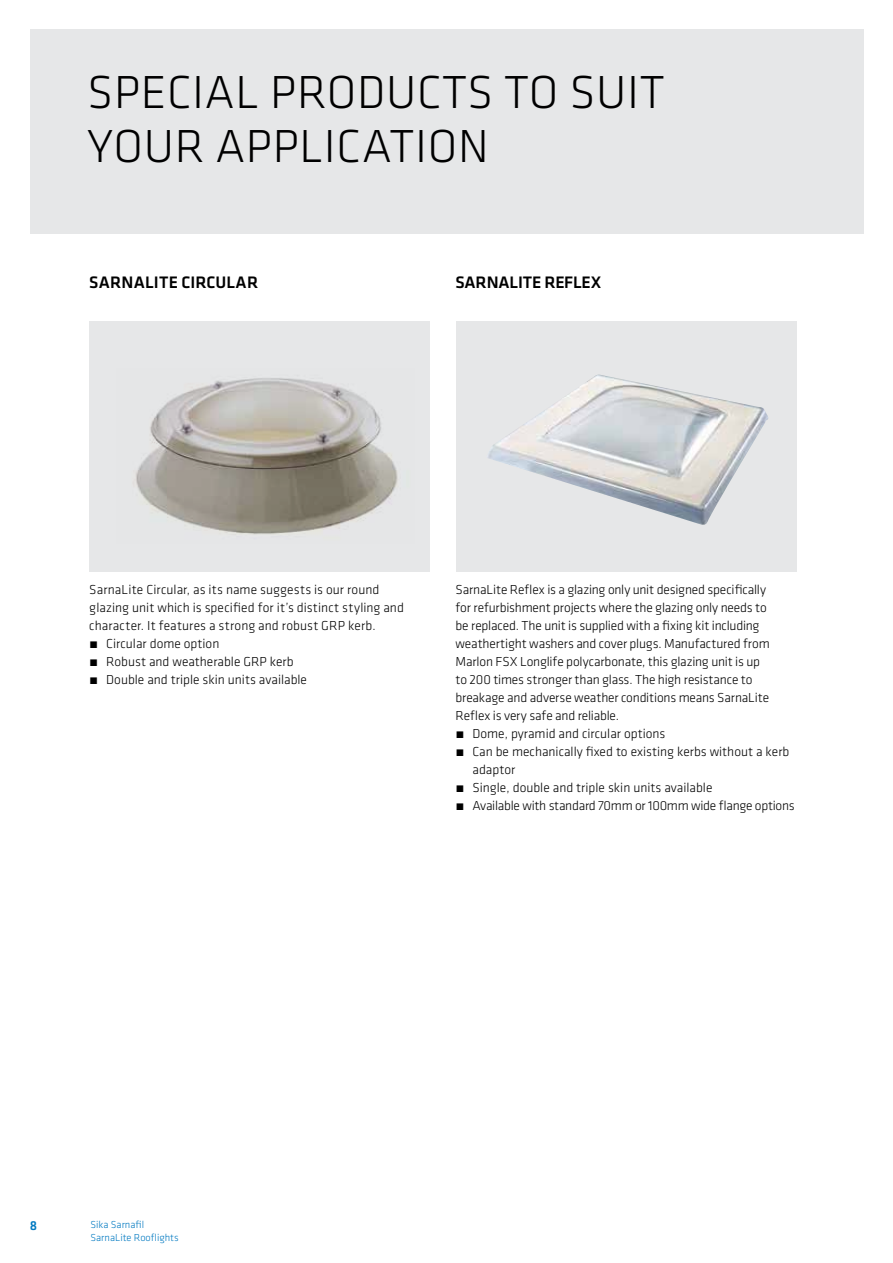
<style>
.page{position:relative;width:893px;height:1263px;background:#fff}
.page>*{position:absolute;margin:0;border:0;box-sizing:border-box;transform-origin:0 0}
.t1{font:300 48px/54px "Klavika";letter-spacing:.015em;color:#000}
.t2{font:500 17.25px "Klavika";letter-spacing:-.005em;color:#000}
.t3{font:300 13.5px/18px "Klavika";letter-spacing:-.005em;color:#000}
.t4{font:500 13.5px "Klavika";color:#0079c1}
.t5{font:300 10.5px/12.6px "Klavika";color:#0079c1}
</style>
<div class="page">
<div style="left:30px;top:30px;width:833px;height:204px;background:#e6e7e8"></div>
<div style="left:89px;top:321px;width:340px;height:251px;background:#e6e7e8"></div>
<div style="left:456px;top:321px;width:341px;height:251px;background:#e6e7e8"></div>
<img style="left:133px;top:378px;width:265px;height:157px">
<img style="left:488px;top:375px;width:280px;height:150px">
<h1 class="t1" style="left:87px;top:65px;width:579px">SPECIAL PRODUCTS TO SUIT<br>YOUR APPLICATION</h1>
<p class="t2" style="left:89px;top:271px;width:170px">SARNALITE CIRCULAR</p>
<p class="t2" style="left:455px;top:271px;width:148px">SARNALITE REFLEX</p>
<p class="t3" style="left:89px;top:580px;width:316px">SarnaLite Circular, as its name suggests is our round glazing unit which is specified for it’s distinct styling and character. It features a strong and robust GRP kerb.<br>́ Circular dome option<br>́ Robust and weatherable GRP kerb<br>́ Double and triple skin units available</p>
<p class="t3" style="left:455px;top:580px;width:312px">SarnaLite Reflex is a glazing only unit designed specifically</p>
<p class="t3" style="left:455px;top:598px;width:313px">for refurbishment projects where the glazing only needs to</p>
<p class="t3" style="left:455px;top:616px;width:305px">be replaced. The unit is supplied with a fixing kit including</p>
<p class="t3" style="left:455px;top:634px;width:316px">weathertight washers and cover plugs. Manufactured from</p>
<p class="t3" style="left:455px;top:652px;width:306px">Marlon FSX Longlife polycarbonate, this glazing unit is up</p>
<p class="t3" style="left:455px;top:670px;width:298px">to 200 times stronger than glass. The high resistance to</p>
<p class="t3" style="left:455px;top:688px;width:315px">breakage and adverse weather conditions means SarnaLite</p>
<p class="t3" style="left:455px;top:706px;width:165px">Reflex is very safe and reliable.</p>
<p class="t3" style="left:455px;top:724px;width:211px">́ Dome, pyramid and circular options</p>
<p class="t3" style="left:455px;top:742px;width:335px">́ Can be mechanically fixed to existing kerbs without a kerb</p>
<p class="t3" style="left:472px;top:760px;width:44px">adaptor</p>
<p class="t3" style="left:455px;top:778px;width:259px">́ Single, double and triple skin units available</p>
<p class="t3" style="left:455px;top:796px;width:341px">́ Available with standard 70mm or 100mm wide flange options</p>
<p class="t4" style="left:30px;top:1217px;width:9px">8</p>
<p class="t5" style="left:91px;top:1218px;width:90px">Sika Sarnafil<br>SarnaLite Rooflights</p>
</div>
